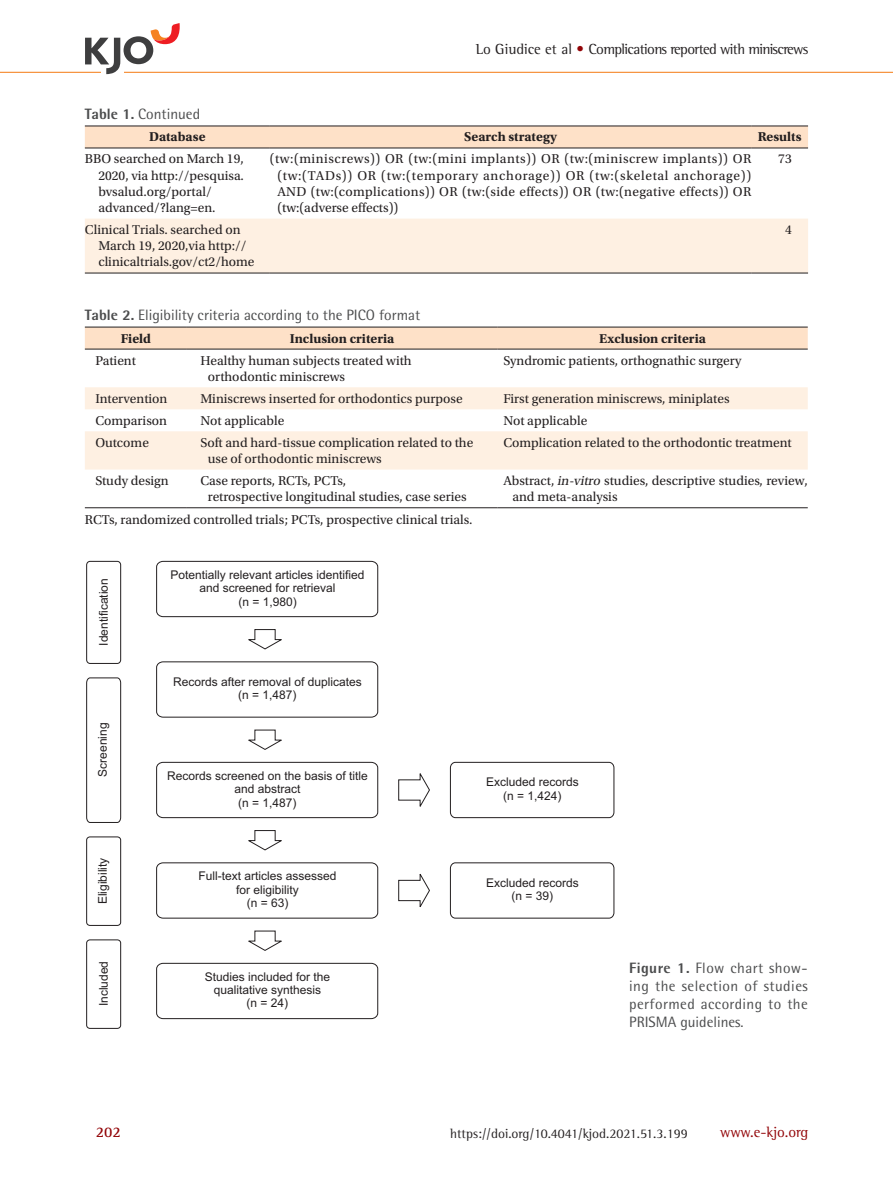
<style>
.page{position:relative;width:893px;height:1191px;background:#fff}
.page>*{position:absolute;margin:0;border:0;box-sizing:border-box;transform-origin:0 0}
.t1{font:15px/18px "Rotis Semi Sans Std";color:#4b4c4d;text-align:justify}
.t2{font:15px "Rotis Semi Serif Std";letter-spacing:-.04em;color:#231f20}
.t3{font:15px "Rotis Semi Serif Std";color:#920407}
.t4{font:700 15px "Rotis Semi Serif Std";color:#920407}
.t5{font:13.5px/16.2px "Utopia Std";color:#231f20}
.t6{font:700 13.5px "Utopia Std";color:#231f20}
.t7{font:13.5px "Rotis Semi Serif Std";color:#231f20}
.t8{font:12px/13.4px "Arial";color:#231f20;text-align:center}
.s1{color:#920407}
.s2{font-weight:800}
.s3{font-style:italic}
</style>
<div class="page">
<hr style="left:0;top:72px;width:893px;height:1px;background:#f58220">
<svg style="left:85px;top:23px;width:95px;height:51px"></svg>
<div style="left:85px;top:127px;width:723px;height:21px;background:#fee1c8"></div>
<div style="left:85px;top:219px;width:723px;height:54px;background:#fef0e2"></div>
<hr style="left:85px;top:148px;width:185px;height:1px;background:#231f20">
<hr style="left:270px;top:148px;width:481px;height:1px;background:#231f20">
<hr style="left:751px;top:148px;width:57px;height:1px;background:#231f20">
<hr style="left:85px;top:126px;width:185px;height:1px;background:#231f20">
<hr style="left:270px;top:126px;width:481px;height:1px;background:#231f20">
<hr style="left:751px;top:126px;width:57px;height:1px;background:#231f20">
<hr style="left:85px;top:273px;width:185px;height:1px;background:#231f20">
<hr style="left:270px;top:273px;width:481px;height:1px;background:#231f20">
<hr style="left:751px;top:273px;width:57px;height:1px;background:#231f20">
<div style="left:85px;top:328px;width:723px;height:21px;background:#fee1c8"></div>
<svg style="left:85px;top:387px;width:723px;height:82px;fill:#fef0e2"></svg>
<hr style="left:85px;top:327px;width:102px;height:1px;background:#231f20">
<hr style="left:187px;top:327px;width:310px;height:1px;background:#231f20">
<hr style="left:497px;top:327px;width:311px;height:1px;background:#231f20">
<hr style="left:85px;top:349px;width:102px;height:1px;background:#231f20">
<hr style="left:187px;top:349px;width:310px;height:1px;background:#231f20">
<hr style="left:497px;top:349px;width:311px;height:1px;background:#231f20">
<hr style="left:85px;top:507px;width:102px;height:1px;background:#231f20">
<hr style="left:187px;top:507px;width:310px;height:1px;background:#231f20">
<hr style="left:497px;top:507px;width:311px;height:1px;background:#231f20">
<div style="left:86px;top:561px;width:35px;height:103px;border:1px solid #231f20;border-radius:3px"></div>
<svg style="left:86px;top:677px;width:36px;height:146px"></svg>
<div style="left:86px;top:836px;width:35px;height:90px;border:1px solid #231f20;border-radius:3px"></div>
<div style="left:86px;top:939px;width:35px;height:89px;border:1px solid #231f20;border-radius:3px"></div>
<svg style="left:156px;top:560px;width:223px;height:57px"></svg>
<svg style="left:156px;top:661px;width:223px;height:57px"></svg>
<svg style="left:156px;top:761px;width:223px;height:57px"></svg>
<svg style="left:156px;top:862px;width:223px;height:57px"></svg>
<svg style="left:156px;top:962px;width:223px;height:57px"></svg>
<div style="left:450px;top:762px;width:164px;height:56px;border:1px solid #231f20;border-radius:5px"></div>
<div style="left:450px;top:862px;width:164px;height:56px;border:1px solid #231f20;border-radius:5px"></div>
<svg style="left:248px;top:629px;width:34px;height:21px"></svg>
<svg style="left:248px;top:729px;width:34px;height:21px"></svg>
<svg style="left:248px;top:830px;width:34px;height:21px"></svg>
<svg style="left:248px;top:930px;width:34px;height:21px"></svg>
<svg style="left:398px;top:773px;width:32px;height:34px"></svg>
<svg style="left:398px;top:874px;width:32px;height:33px"></svg>
<p class="t2" style="left:476px;top:40px;width:334px">Lo Giudice et al <span class="s1">•</span> Complications reported with miniscrews</p>
<p class="t1" style="left:85px;top:105px;width:117px"><span class="s2">Table 1.</span> Continued</p>
<p class="t6" style="left:149px;top:129px;width:58px">Database</p>
<p class="t6" style="left:464px;top:129px;width:94px">Search strategy</p>
<p class="t6" style="left:758px;top:129px;width:45px">Results</p>
<p class="t5" style="left:98px;top:151px;width:147px;text-indent:-14px">BBO searched on March 19,<br>2020, via http://pesquisa. bvsalud.org/portal/ advanced/?lang=en.</p>
<p class="t5" style="left:277px;top:151px;width:475px;text-align:justify;text-indent:-8px">(tw:(miniscrews)) OR (tw:(mini implants)) OR (tw:(miniscrew implants)) OR (tw:(TADs)) OR (tw:(temporary anchorage)) OR (tw:(skeletal anchorage))<br>AND (tw:(complications)) OR (tw:(side effects)) OR (tw:(negative effects)) OR (tw:(adverse effects))</p>
<p class="t5" style="left:778px;top:151px;width:15px">73</p>
<p class="t5" style="left:98px;top:222px;width:158px;text-indent:-14px">Clinical Trials. searched on<br>March 19, 2020,via http:// clinicaltrials.gov/ct2/home</p>
<p class="t5" style="left:785px;top:222px;width:8px">4</p>
<p class="t1" style="left:85px;top:306px;width:337px"><span class="s2">Table 2.</span> Eligibility criteria according to the PICO format</p>
<p class="t6" style="left:121px;top:330px;width:32px">Field</p>
<p class="t6" style="left:290px;top:330px;width:106px">Inclusion criteria</p>
<p class="t6" style="left:599px;top:330px;width:108px">Exclusion criteria</p>
<p class="t5" style="left:95px;top:352px;width:42px">Patient</p>
<p class="t5" style="left:208px;top:352px;width:205px;text-indent:-8px">Healthy human subjects treated with orthodontic miniscrews</p>
<p class="t5" style="left:503px;top:352px;width:240px">Syndromic patients, orthognathic surgery</p>
<p class="t5" style="left:95px;top:390px;width:74px">Intervention</p>
<p class="t5" style="left:200px;top:390px;width:264px">Miniscrews inserted for orthodontics purpose</p>
<p class="t5" style="left:503px;top:390px;width:228px">First generation miniscrews, miniplates</p>
<p class="t5" style="left:95px;top:412px;width:73px">Comparison</p>
<p class="t5" style="left:200px;top:412px;width:86px">Not applicable</p>
<p class="t5" style="left:503px;top:412px;width:86px">Not applicable</p>
<p class="t5" style="left:95px;top:434px;width:55px">Outcome</p>
<p class="t5" style="left:208px;top:434px;width:267px;text-indent:-8px">Soft and hard-tissue complication related to the use of orthodontic miniscrews</p>
<p class="t5" style="left:503px;top:434px;width:290px">Complication related to the orthodontic treatment</p>
<p class="t5" style="left:95px;top:473px;width:75px">Study design</p>
<p class="t5" style="left:208px;top:473px;width:260px;text-indent:-8px">Case reports, RCTs, PCTs,<br>retrospective longitudinal studies, case series</p>
<p class="t5" style="left:512px;top:473px;width:297px;text-indent:-9px">Abstract, <span class="s3">in</span>-<span class="s3">vitro</span> studies, descriptive studies, review, and meta-analysis</p>
<p class="t5" style="left:85px;top:511px;width:389px">RCTs, randomized controlled trials; PCTs, prospective clinical trials.</p>
<p class="t8" style="left:97px;top:645px;width:69px;rotate:-90deg">Identification</p>
<p class="t8" style="left:96px;top:777px;width:56px;rotate:-90deg">Screening</p>
<p class="t8" style="left:96px;top:904px;width:48px;rotate:-90deg">Eligibility</p>
<p class="t8" style="left:97px;top:1006px;width:47px;rotate:-90deg">Included</p>
<p class="t8" style="left:171px;top:568px;width:196px">Potentially relevant articles identified and screened for retrieval<br>(n = 1,980)</p>
<p class="t8" style="left:173px;top:675px;width:190px">Records after removal of duplicates (n = 1,487)</p>
<p class="t8" style="left:167px;top:769px;width:202px">Records screened on the basis of title and abstract<br>(n = 1,487)</p>
<p class="t8" style="left:199px;top:869px;width:140px">Full-text articles assessed for eligibility<br>(n = 63)</p>
<p class="t8" style="left:205px;top:969px;width:127px">Studies included for the qualitative synthesis<br>(n = 24)</p>
<p class="t8" style="left:486px;top:775px;width:94px">Excluded records (n = 1,424)</p>
<p class="t8" style="left:486px;top:876px;width:94px">Excluded records (n = 39)</p>
<p class="t1" style="left:629px;top:959px;width:180px"><span class="s2">Figure 1.</span> Flow chart show&shy;ing the selection of studies performed according to the PRISMA guidelines.</p>
<p class="t4" style="left:96px;top:1122px;width:27px">202</p>
<p class="t7" style="left:450px;top:1125px;width:239px">https://doi.org/10.4041/kjod.2021.51.3.199</p>
<p class="t3" style="left:720px;top:1122px;width:90px">www.e-kjo.org</p>
</div>
